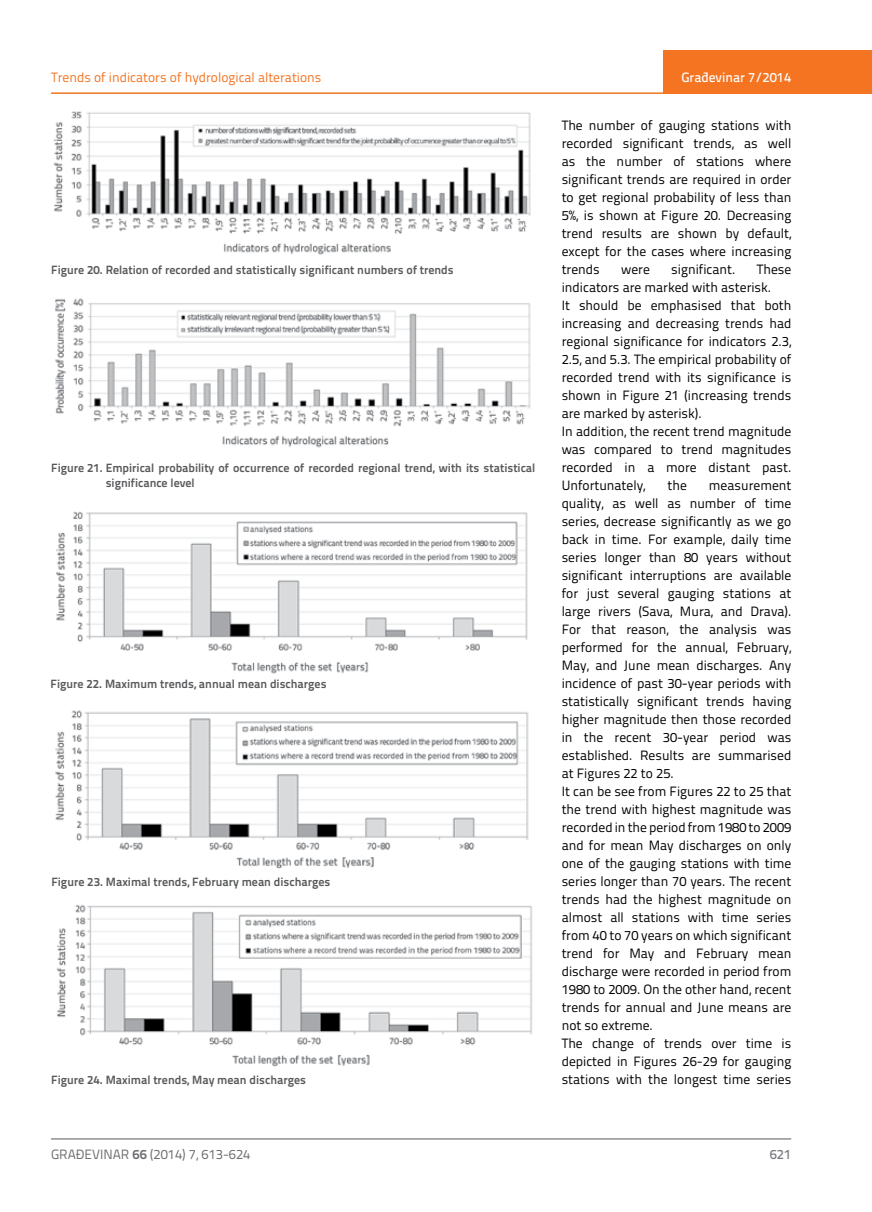
<style>
.page{position:relative;width:872px;height:1212px;background:#fff}
.page>*{position:absolute;margin:0;border:0;box-sizing:border-box;transform-origin:0 0}
.t1{font:13.5px/18px "Titillium Text 22 L";color:#000}
.t2{font:13.5px "Titillium Text 22 L";color:#f47421}
.t3{font:13.5px "Titillium Text 22 L";color:#6d6e71}
.t4{font:500 13.5px "Titillium Text 22 L";color:#fff}
.t5{font:500 13.5px "Titillium Text 22 L";color:#797a7d}
.t6{font:700 12px/15px "Titillium Text 22 L";color:#58595b}
.s1{font-weight:700}
</style>
<div class="page">
<hr style="left:51px;top:92px;width:821px;height:2px;background:#f47421">
<div style="left:663px;top:50px;width:209px;height:44px;background:#f47421"></div>
<hr style="left:51px;top:1139px;width:740px;height:1px;background:#58595b">
<img style="left:53px;top:111px;width:478px;height:144px">
<img style="left:55px;top:298px;width:476px;height:150px">
<img style="left:56px;top:511px;width:472px;height:163px">
<img style="left:55px;top:710px;width:474px;height:158px">
<img style="left:57px;top:904px;width:475px;height:162px">
<p class="t2" style="left:51px;top:68px;width:272px">Trends of indicators of hydrological alterations</p>
<p class="t6" style="left:51px;top:261px;width:404px">Figure 20. Relation of recorded and statistically significant numbers of trends</p>
<p class="t6" style="left:106px;top:459px;width:431px;text-indent:-54px">Figure 21. Empirical probability of occurrence of recorded regional trend, with its statistical significance level</p>
<p class="t6" style="left:51px;top:675px;width:277px">Figure 22. Maximum trends, annual mean discharges</p>
<p class="t6" style="left:51px;top:874px;width:281px">Figure 23. Maximal trends, February mean discharges</p>
<p class="t6" style="left:51px;top:1072px;width:256px">Figure 24. Maximal trends, May mean discharges</p>
<p class="t3" style="left:51px;top:1144px;width:201px">GRAĐEVINAR <span class="s1">66</span> (2014) 7, 613-624</p>
<p class="t4" style="left:681px;top:67px;width:111px">Građevinar 7/2014</p>
<p class="t1" style="left:562px;top:115px;width:231px;text-align:justify">The number of gauging stations with recorded significant trends, as well as the number of stations where significant trends are required in order to get regional probability of less than 5%, is shown at Figure 20. Decreasing trend results are shown by default, except for the cases where increasing trends</p>
<p class="t1" style="left:562px;top:259px;width:231px;text-indent:195px">These indicators are marked with asterisk.<br>It should be emphasised that both increasing and decreasing trends had regional significance for indicators 2.3,<br>2.5, and 5.3. The empirical probability of recorded trend with its significance is shown in Figure 21 (increasing trends are marked by asterisk).<br>In addition, the recent trend magnitude was compared to trend magnitudes recorded in a more distant past.<br>Unfortunately,</p>
<p class="t1" style="left:621px;top:259px;width:30px">were</p>
<p class="t1" style="left:671px;top:259px;width:66px">significant.</p>
<p class="t1" style="left:667px;top:475px;width:21px">the</p>
<p class="t1" style="left:562px;top:475px;width:231px;text-indent:147px">measurement quality, as well as number of time series, decrease significantly as we go back in time. For example, daily time series longer than 80 years without significant interruptions are available for just several gauging stations at large rivers (Sava, Mura, and Drava).<br>For that reason, the analysis was performed for the annual, February, May, and June mean discharges. Any incidence of past 30-year periods with statistically significant trends having higher magnitude then those recorded in the recent 30-year period was established. Results are summarised at Figures 22 to 25.<br>It can be see from Figures 22 to 25 that the trend with highest magnitude was recorded in the period from 1980 to 2009 and for mean May discharges on only one of the gauging stations with time series longer than 70 years. The recent trends had the highest magnitude on almost all stations with time series from 40 to 70 years on which significant trend for May and February mean discharge were recorded in period from 1980 to 2009. On the other hand, recent trends for annual and June means are not so extreme.<br>The change of trends over time is depicted in Figures 26-29 for gauging stations with the longest time series</p>
<p class="t5" style="left:769px;top:1144px;width:23px">621</p>
</div>
